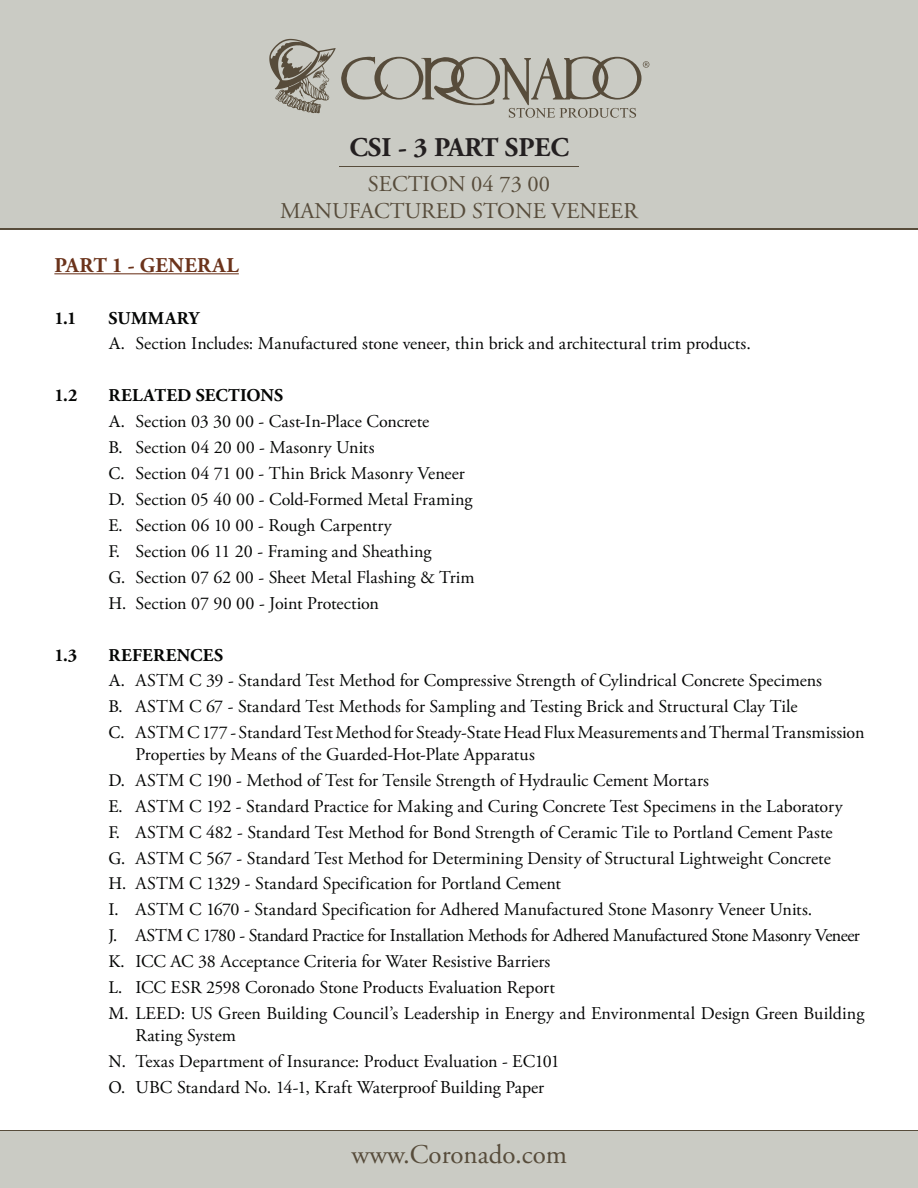
<style>
.page{position:relative;width:918px;height:1188px;background:#fff}
.page>*{position:absolute;margin:0;border:0;box-sizing:border-box;transform-origin:0 0}
.t1{font:27px "Adobe Garamond Pro";color:#574c3b}
.t2{font:700 27px "Adobe Garamond Pro";color:#231f20}
.t3{font:22.5px/27px "Adobe Garamond Pro";color:#574c3b;text-align:center}
.t4{font:700 21px "Adobe Garamond Pro";letter-spacing:.015em;color:#6b331b}
.t5{font:18px/26px "Adobe Garamond Pro";color:#050605}
.t6{font:700 18px "Adobe Garamond Pro";color:#050605}
.s1{font-weight:700}
.s2{font-family:"Minion Pro"}
</style>
<div class="page">
<hr style="left:0;top:1130px;width:918px;height:2px;background:#574c3b">
<div style="left:0;top:1132px;width:918px;height:56px;background:#cacbc4"></div>
<div style="left:0;top:0;width:918px;height:228px;background:#cacbc4"></div>
<hr style="left:0;top:228px;width:918px;height:2px;background:#574c3b">
<hr style="left:339px;top:166px;width:240px;height:1px;background:#574c3b">
<hr style="left:54px;top:273px;width:185px;height:1px;background:#6b331b">
<svg style="left:269px;top:39px;width:380px;height:79px"></svg>
<h1 class="t2" style="left:349px;top:132px;width:221px">CSI - 3 PART SPEC</h1>
<p class="t3" style="left:280px;top:171px;width:359px">SECTION 04 73 00<br>MANUFACTURED STONE VENEER</p>
<p class="t4" style="left:54px;top:253px;width:186px">PART 1 - GENERAL</p>
<p class="t6" style="left:54px;top:307px;width:24px">1.1</p>
<p class="t5" style="left:108px;top:306px;width:644px"><span class="s1">SUMMARY<br></span><span class="s2">A.</span> Section Includes: Manufactured stone veneer, thin brick and architectural trim products.</p>
<p class="t6" style="left:54px;top:385px;width:25px">1.2</p>
<p class="t5" style="left:108px;top:383px;width:368px"><span class="s1">RELATED SECTIONS<br></span><span class="s2">A.</span> Section 03 30 00 - Cast-In-Place Concrete<br><span class="s2">B.</span> Section 04 20 00 - Masonry Units<br><span class="s2">C.</span> Section 04 71 00 - Thin Brick Masonry Veneer <span class="s2">D.</span> Section 05 40 00 - Cold-Formed Metal Framing <span class="s2">E.</span> Section 06 10 00 - Rough Carpentry<br><span class="s2">F.</span> Section 06 11 20 - Framing and Sheathing<br><span class="s2">G.</span> Section 07 62 00 - Sheet Metal Flashing &amp; Trim <span class="s2">H.</span> Section 07 90 00 - Joint Protection</p>
<p class="t6" style="left:54px;top:644px;width:24px">1.3</p>
<p class="t5" style="left:108px;top:642px;width:758px"><span class="s1">REFERENCES<br></span><span class="s2">A.</span> ASTM C 39 - Standard Test Method for Compressive Strength of Cylindrical Concrete Specimens<br><span class="s2">B.</span> ASTM C 67 - Standard Test Methods for Sampling and Testing Brick and Structural Clay Tile<br><span class="s2">C.</span> ASTM C 177 - Standard Test Method for Steady-State Head Flux Measurements and Thermal Transmission</p>
<p class="t5" style="left:108px;top:742px;width:758px;text-indent:27px">Properties by Means of the Guarded-Hot-Plate Apparatus<br><span class="s2">D.</span> ASTM C 190 - Method of Test for Tensile Strength of Hydraulic Cement Mortars<br><span class="s2">E.</span> ASTM C 192 - Standard Practice for Making and Curing Concrete Test Specimens in the Laboratory<br><span class="s2">F.</span> ASTM C 482 - Standard Test Method for Bond Strength of Ceramic Tile to Portland Cement Paste<br><span class="s2">G.</span> ASTM C 567 - Standard Test Method for Determining Density of Structural Lightweight Concrete<br><span class="s2">H.</span> ASTM C 1329 - Standard Specification for Portland Cement<br><span class="s2">I.</span> ASTM C 1670 - Standard Specification for Adhered Manufactured Stone Masonry Veneer Units.<br><span class="s2">J.</span> ASTM C 1780 - Standard Practice for Installation Methods for Adhered Manufactured Stone Masonry Veneer <span class="s2">K.</span> ICC AC 38 Acceptance Criteria for Water Resistive Barriers<br><span class="s2">L.</span> ICC ESR 2598 Coronado Stone Products Evaluation Report<br><span class="s2">M.</span> LEED: US Green Building Council’s Leadership in Energy and Environmental Design Green Building</p>
<p class="t5" style="left:108px;top:1023px;width:453px;text-indent:27px">Rating System<br><span class="s2">N.</span> Texas Department of Insurance: Product Evaluation - EC101<br><span class="s2">O.</span> UBC Standard No. 14-1, Kraft Waterproof Building Paper</p>
<h1 class="t1" style="left:352px;top:1138px;width:217px">www.Coronado.com</h1>
</div>
